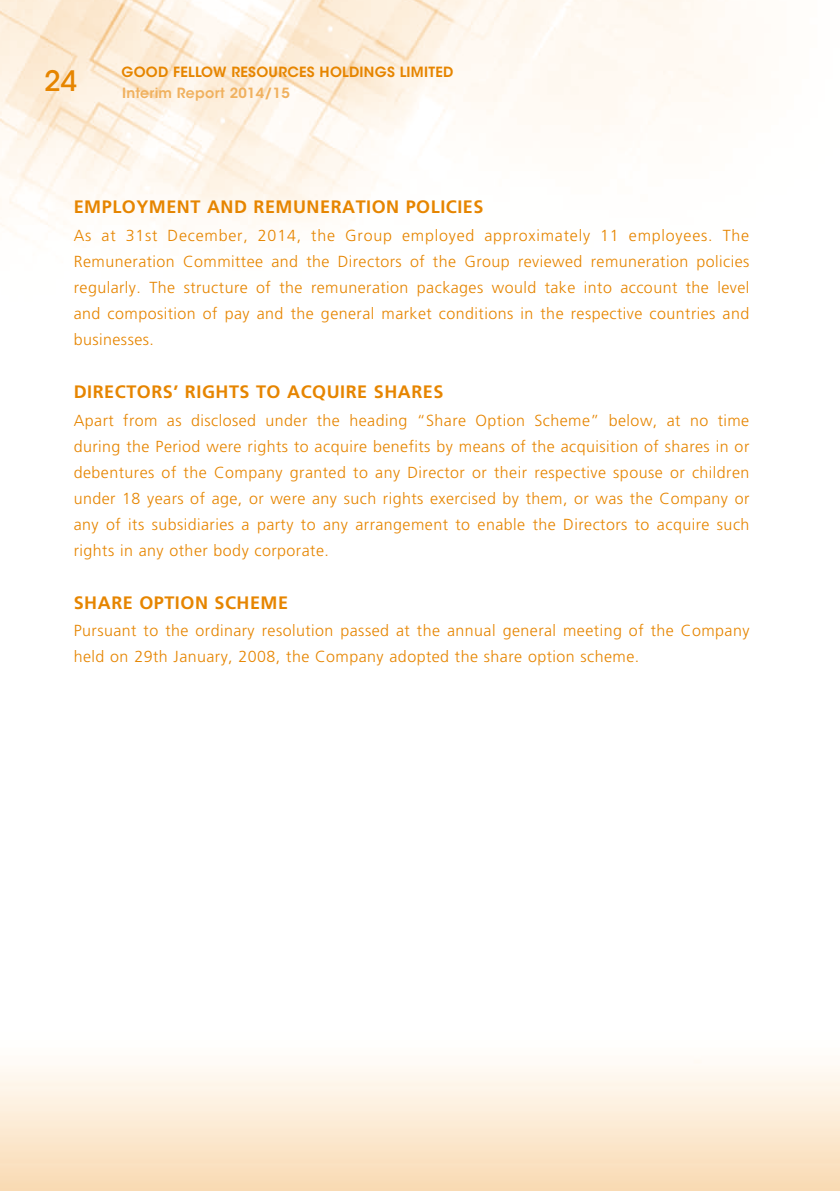
<style>
.page{position:relative;width:840px;height:1191px;background:#fff}
.page>*{position:absolute;margin:0;border:0;box-sizing:border-box;transform-origin:0 0}
.t1{font:500 28px "ITC Avant Garde Std";color:#e68500}
.t2{font:700 18px "Frutiger LT Std";letter-spacing:.03em;color:#e68500}
.t3{font:300 16px/26px "Frutiger LT Std";letter-spacing:.03em;color:#e68500;text-align:justify}
.t4{font:600 14px "ITC Avant Garde Std";letter-spacing:.02em;color:#e68500}
.t5{font:600 14px "ITC Avant Garde Std";letter-spacing:.02em;color:#f0b15f}
</style>
<div class="page">
<img style="left:0;top:0;width:839px;height:1191px">
<h1 class="t1" style="left:44px;top:64px;width:35px">24</h1>
<p class="t4" style="left:121px;top:63px;width:333px">GOOD FELLOW RESOURCES HOLDINGS LIMITED</p>
<p class="t5" style="left:122px;top:84px;width:169px">Interim Report 2014/15</p>
<p class="t2" style="left:74px;top:197px;width:411px">EMPLOYMENT AND REMUNERATION POLICIES</p>
<p class="t3" style="left:74px;top:222px;width:676px">As at 31st December, 2014, the Group employed approximately 11 employees. The Remuneration Committee and the Directors of the Group reviewed remuneration policies regularly. The structure of the remuneration packages would take into account the level and composition of pay and the general market conditions in the respective countries and businesses.</p>
<p class="t2" style="left:74px;top:381px;width:371px">DIRECTORS’ RIGHTS TO ACQUIRE SHARES</p>
<p class="t3" style="left:74px;top:407px;width:676px">Apart from as disclosed under the heading “Share Option Scheme” below, at no time during the Period were rights to acquire benefits by means of the acquisition of shares in or debentures of the Company granted to any Director or their respective spouse or children under 18 years of age, or were any such rights exercised by them, or was the Company or any of its subsidiaries a party to any arrangement to enable the Directors to acquire such rights in any other body corporate.</p>
<p class="t2" style="left:74px;top:592px;width:216px">SHARE OPTION SCHEME</p>
<p class="t3" style="left:74px;top:618px;width:676px">Pursuant to the ordinary resolution passed at the annual general meeting of the Company held on 29th January, 2008, the Company adopted the share option scheme.</p>
</div>
